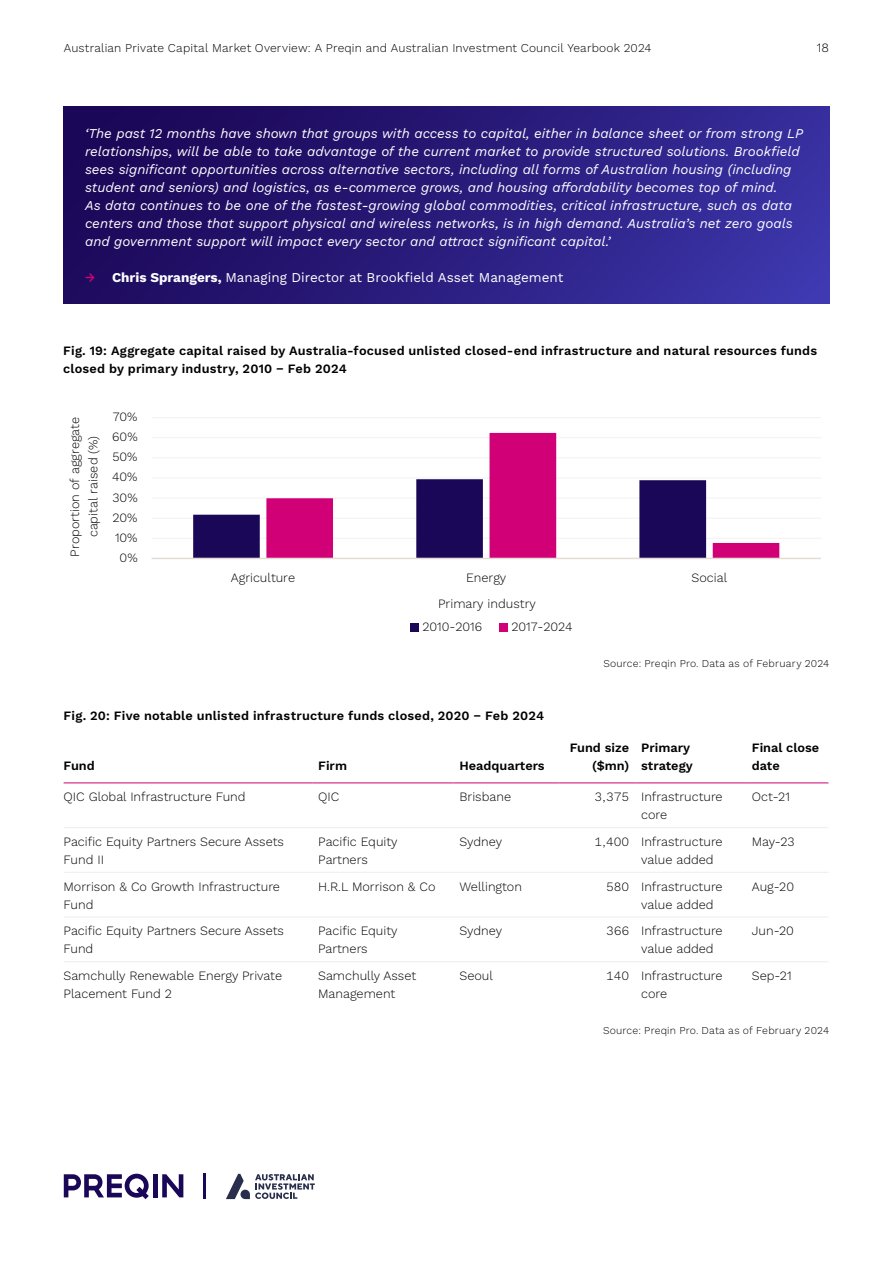
<style>
.page{position:relative;width:893px;height:1263px;background:#fff}
.page>*{position:absolute;margin:0;border:0;box-sizing:border-box;transform-origin:0 0}
.t1{font:italic 13.5px/18px "Work Sans";color:#fff}
.t2{font:13.5px "Work Sans";color:#fff}
.t3{font:300 12.75px/18px "Work Sans";color:#000}
.t4{font:600 12.75px/18px "Work Sans";letter-spacing:.01em;color:#000}
.t5{font:300 12px "Work Sans";letter-spacing:.015em;color:#000}
.t6{font:300 10.5px "Work Sans";letter-spacing:.02em;color:#000}
.s1{font-family:"Custom Arrow";font-size:12.75px;color:#d10077}
.s2{font-weight:700}
</style>
<div class="page">
<hr style="left:153px;top:1174px;width:4px;height:23px;background:#1b0757">
<svg style="left:162px;top:1174px;width:21px;height:23px"></svg>
<svg style="left:64px;top:1174px;width:85px;height:25px"></svg>
<hr style="left:203px;top:1174px;width:3px;height:25px;background:#1b0757">
<svg style="left:226px;top:1174px;width:89px;height:25px"></svg>
<div style="left:64px;top:106px;width:765px;height:197px;background:linear-gradient(to right,#1a0554,#3a33a5)"></div>
<hr style="left:152px;top:538px;width:669px;height:1px;background:#f2f2f2">
<hr style="left:152px;top:518px;width:669px;height:1px;background:#f2f2f2">
<hr style="left:152px;top:498px;width:669px;height:1px;background:#f2f2f2">
<hr style="left:152px;top:478px;width:669px;height:1px;background:#f2f2f2">
<hr style="left:152px;top:458px;width:669px;height:1px;background:#f2f2f2">
<hr style="left:152px;top:437px;width:669px;height:1px;background:#f2f2f2">
<hr style="left:152px;top:417px;width:669px;height:1px;background:#f2f2f2">
<svg style="left:193px;top:514px;width:73px;height:44px;background:#332168"></svg>
<svg style="left:266px;top:433px;width:513px;height:125px"></svg>
<hr style="left:151px;top:558px;width:670px;height:1px;background:#e2dcd6">
<div style="left:410px;top:623px;width:8px;height:9px;background:#1b0757"></div>
<div style="left:499px;top:623px;width:8px;height:9px;background:#d10077"></div>
<hr style="left:64px;top:827px;width:248px;height:1px;background:#ededed">
<hr style="left:312px;top:827px;width:141px;height:1px;background:#ededed">
<hr style="left:453px;top:827px;width:105px;height:1px;background:#ededed">
<hr style="left:558px;top:827px;width:77px;height:1px;background:#ededed">
<hr style="left:635px;top:827px;width:111px;height:1px;background:#ededed">
<hr style="left:746px;top:827px;width:82px;height:1px;background:#ededed">
<hr style="left:64px;top:872px;width:248px;height:1px;background:#ededed">
<hr style="left:312px;top:872px;width:141px;height:1px;background:#ededed">
<hr style="left:453px;top:872px;width:105px;height:1px;background:#ededed">
<hr style="left:558px;top:872px;width:77px;height:1px;background:#ededed">
<hr style="left:635px;top:872px;width:111px;height:1px;background:#ededed">
<hr style="left:746px;top:872px;width:82px;height:1px;background:#ededed">
<hr style="left:64px;top:917px;width:248px;height:1px;background:#ededed">
<hr style="left:312px;top:917px;width:141px;height:1px;background:#ededed">
<hr style="left:453px;top:917px;width:105px;height:1px;background:#ededed">
<hr style="left:558px;top:917px;width:77px;height:1px;background:#ededed">
<hr style="left:635px;top:917px;width:111px;height:1px;background:#ededed">
<hr style="left:746px;top:917px;width:82px;height:1px;background:#ededed">
<hr style="left:64px;top:782px;width:248px;height:1px;background:#d10077">
<hr style="left:312px;top:782px;width:141px;height:1px;background:#d10077">
<hr style="left:453px;top:782px;width:105px;height:1px;background:#d10077">
<hr style="left:558px;top:782px;width:77px;height:1px;background:#d10077">
<hr style="left:635px;top:782px;width:111px;height:1px;background:#d10077">
<hr style="left:746px;top:782px;width:82px;height:1px;background:#d10077">
<hr style="left:64px;top:961px;width:248px;height:1px;background:#ededed">
<hr style="left:312px;top:961px;width:141px;height:1px;background:#ededed">
<hr style="left:453px;top:961px;width:105px;height:1px;background:#ededed">
<hr style="left:558px;top:961px;width:77px;height:1px;background:#ededed">
<hr style="left:635px;top:961px;width:111px;height:1px;background:#ededed">
<hr style="left:746px;top:961px;width:82px;height:1px;background:#ededed">
<p class="t5" style="left:64px;top:39px;width:589px">Australian Private Capital Market Overview: A Preqin and Australian Investment Council Yearbook 2024</p>
<p class="t3" style="left:817px;top:38px;width:14px">18</p>
<p class="t1" style="left:85px;top:123px;width:720px">‘The past 12 months have shown that groups with access to capital, either in balance sheet or from strong LP relationships, will be able to take advantage of the current market to provide structured solutions. Brookfield sees significant opportunities across alternative sectors, including all forms of Australian housing (including student and seniors) and logistics, as e-commerce grows, and housing affordability becomes top of mind.<br>As data continues to be one of the fastest-growing global commodities, critical infrastructure, such as data centers and those that support physical and wireless networks, is in high demand. Australia’s net zero goals and government support will impact every sector and attract significant capital.’</p>
<p class="t2" style="left:85px;top:267px;width:480px"><span class="s1">&gt;</span> <span class="s2">Chris Sprangers,</span> Managing Director at Brookfield Asset Management</p>
<p class="t4" style="left:63px;top:341px;width:755px">Fig. 19: Aggregate capital raised by Australia-focused unlisted closed-end infrastructure and natural resources funds closed by primary industry, 2010 − Feb 2024</p>
<p class="t3" style="left:65px;top:557px;width:141px;line-height:18.5px;text-align:center;rotate:-90deg">Proportion of aggregate capital raised (%)</p>
<p class="t3" style="left:113px;top:407px;width:26px">70%</p>
<p class="t3" style="left:112px;top:427px;width:27px">60%</p>
<p class="t3" style="left:112px;top:447px;width:27px">50%</p>
<p class="t3" style="left:112px;top:468px;width:27px">40%</p>
<p class="t3" style="left:113px;top:488px;width:27px">30%</p>
<p class="t3" style="left:112px;top:508px;width:27px">20%</p>
<p class="t3" style="left:115px;top:528px;width:24px">10%</p>
<p class="t3" style="left:120px;top:548px;width:20px">0%</p>
<p class="t3" style="left:231px;top:568px;width:66px">Agriculture</p>
<p class="t3" style="left:466px;top:568px;width:42px">Energy</p>
<p class="t3" style="left:692px;top:568px;width:37px">Social</p>
<p class="t3" style="left:422px;top:591px;width:115px;line-height:23.2px;text-indent:16px">Primary industry<br>2010-2016</p>
<p class="t3" style="left:511px;top:617px;width:63px">2017-2024</p>
<p class="t6" style="left:603px;top:656px;width:227px">Source: Preqin Pro. Data as of February 2024</p>
<p class="t4" style="left:64px;top:706px;width:482px">Fig. 20: Five notable unlisted infrastructure funds closed, 2020 − Feb 2024</p>
<p class="t4" style="left:64px;top:756px;width:33px">Fund</p>
<p class="t4" style="left:318px;top:756px;width:30px">Firm</p>
<p class="t4" style="left:459px;top:756px;width:87px">Headquarters</p>
<p class="t4" style="left:570px;top:738px;width:61px;text-align:right">Fund size ($mn)</p>
<p class="t4" style="left:641px;top:738px;width:53px">Primary strategy</p>
<p class="t4" style="left:752px;top:738px;width:69px">Final close date</p>
<p class="t3" style="left:64px;top:787px;width:183px">QIC Global Infrastructure Fund</p>
<p class="t3" style="left:318px;top:787px;width:23px">QIC</p>
<p class="t3" style="left:459px;top:787px;width:53px">Brisbane</p>
<p class="t3" style="left:641px;top:787px;width:83px;text-indent:-47px">3,375 Infrastructure core</p>
<p class="t3" style="left:752px;top:787px;width:39px">Oct-21</p>
<p class="t3" style="left:64px;top:832px;width:222px">Pacific Equity Partners Secure Assets<br>Fund II</p>
<p class="t3" style="left:318px;top:832px;width:81px">Pacific Equity<br>Partners</p>
<p class="t3" style="left:459px;top:832px;width:44px">Sydney</p>
<p class="t3" style="left:641px;top:832px;width:83px;text-indent:-47px">1,400 Infrastructure value added</p>
<p class="t3" style="left:752px;top:832px;width:44px">May-23</p>
<p class="t3" style="left:64px;top:877px;width:218px">Morrison &amp; Co Growth Infrastructure<br>Fund</p>
<p class="t3" style="left:318px;top:877px;width:119px">H.R.L Morrison &amp; Co</p>
<p class="t3" style="left:459px;top:877px;width:64px">Wellington</p>
<p class="t3" style="left:641px;top:877px;width:83px;text-indent:-35px">580 Infrastructure value added</p>
<p class="t3" style="left:752px;top:877px;width:44px">Aug-20</p>
<p class="t3" style="left:64px;top:921px;width:222px">Pacific Equity Partners Secure Assets<br>Fund</p>
<p class="t3" style="left:318px;top:921px;width:81px">Pacific Equity<br>Partners</p>
<p class="t3" style="left:459px;top:921px;width:44px">Sydney</p>
<p class="t3" style="left:641px;top:921px;width:83px;text-indent:-35px">366 Infrastructure value added</p>
<p class="t3" style="left:752px;top:921px;width:44px">Jun-20</p>
<p class="t3" style="left:64px;top:966px;width:220px">Samchully Renewable Energy Private<br>Placement Fund 2</p>
<p class="t3" style="left:318px;top:966px;width:100px">Samchully Asset<br>Management</p>
<p class="t3" style="left:459px;top:966px;width:34px">Seoul</p>
<p class="t3" style="left:641px;top:966px;width:83px;text-indent:-35px">140 Infrastructure core</p>
<p class="t3" style="left:752px;top:966px;width:41px">Sep-21</p>
<p class="t6" style="left:603px;top:1023px;width:227px">Source: Preqin Pro. Data as of February 2024</p>
</div>
